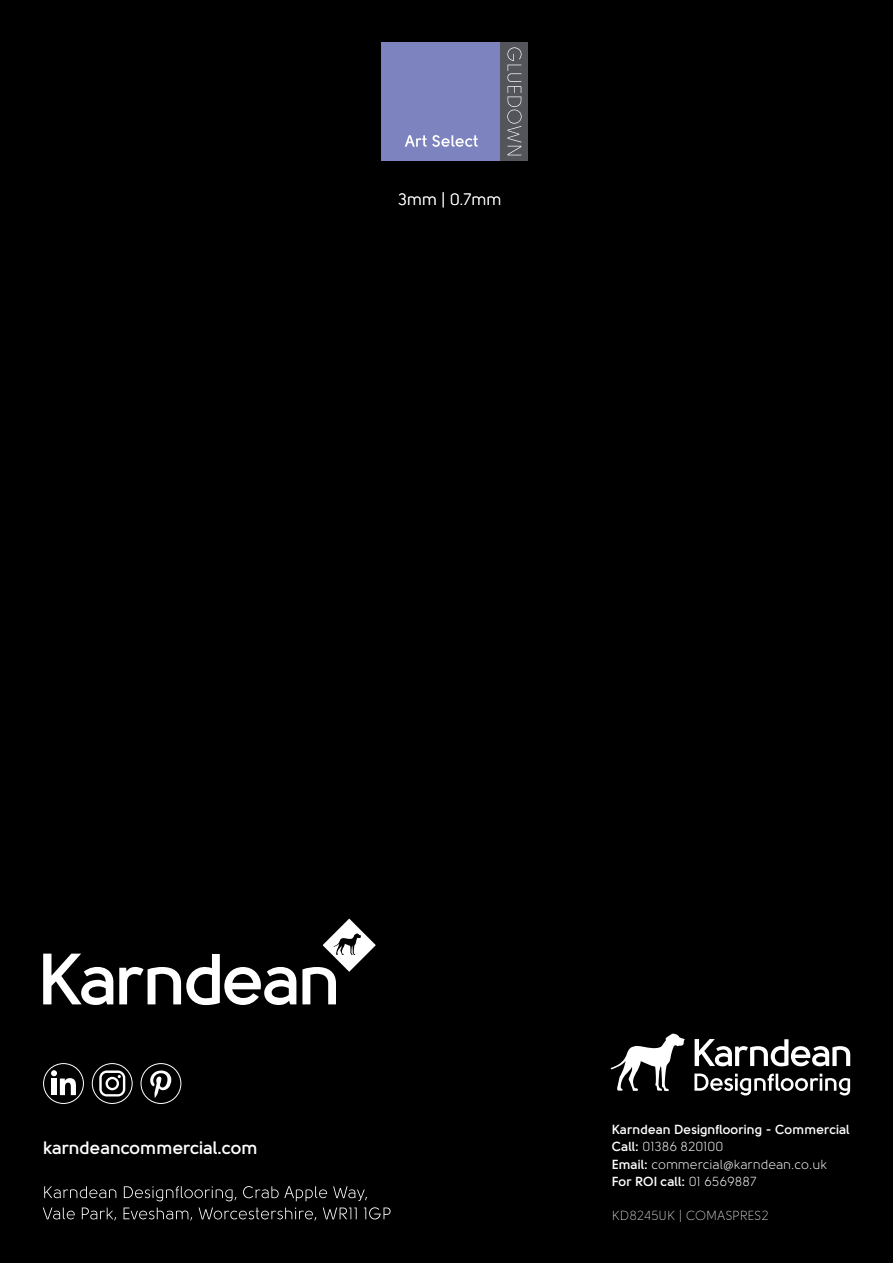
<style>
.page{position:relative;width:893px;height:1263px;background:#000}
.page>*{position:absolute;margin:0;border:0;box-sizing:border-box;transform-origin:0 0}
.t1{font:700 18px "Solomon";letter-spacing:-.01em;color:#fff}
.t2{font:16.35px "Solomon";color:#fff}
.t3{font:700 13.2px "Solomon";color:#fff}
.t4{font:13.2px "Solomon";color:#fff}
.t5{font:300 13.2px "Solomon";color:#fff}
.s1{font-weight:700}
.s2{font-weight:400}
</style>
<div class="page">
<svg style="left:694px;top:1073px;width:156px;height:22px"></svg>
<svg style="left:695px;top:1039px;width:155px;height:27px"></svg>
<svg style="left:610px;top:1033px;width:75px;height:58px"></svg>
<div style="left:382px;top:43px;width:119px;height:118px;background:#7c83be"></div>
<svg style="left:404px;top:135px;width:22px;height:12px"></svg>
<svg style="left:432px;top:135px;width:46px;height:12px"></svg>
<div style="left:501px;top:43px;width:27px;height:118px;background:#54555b"></div>
<svg style="left:507px;top:47px;width:15px;height:108px"></svg>
<svg style="left:43px;top:1207px;width:32px;height:12px"></svg>
<div style="left:92px;top:1063px;width:41px;height:41px;border:1px solid #fff;border-radius:50%"></div>
<svg style="left:99px;top:1070px;width:26px;height:26px"></svg>
<div style="left:43px;top:1063px;width:41px;height:41px;border:1px solid #fff;border-radius:50%"></div>
<svg style="left:51px;top:1070px;width:25px;height:25px"></svg>
<svg style="left:44px;top:1186px;width:72px;height:12px"></svg>
<svg style="left:124px;top:1186px;width:113px;height:15px"></svg>
<svg style="left:243px;top:1186px;width:84px;height:15px"></svg>
<svg style="left:333px;top:1186px;width:34px;height:15px"></svg>
<svg style="left:82px;top:1207px;width:34px;height:13px"></svg>
<svg style="left:124px;top:1207px;width:68px;height:13px"></svg>
<svg style="left:199px;top:1207px;width:117px;height:13px"></svg>
<svg style="left:323px;top:1207px;width:34px;height:12px"></svg>
<svg style="left:364px;top:1207px;width:27px;height:12px"></svg>
<svg style="left:150px;top:1070px;width:21px;height:28px"></svg>
<div style="left:141px;top:1063px;width:40px;height:41px;border:1px solid #fff;border-radius:50%"></div>
<svg style="left:43px;top:953px;width:70px;height:52px"></svg>
<svg style="left:119px;top:954px;width:177px;height:51px"></svg>
<svg style="left:302px;top:918px;width:74px;height:86px"></svg>
<p class="t2" style="left:398px;top:190px;width:105px">3mm | 0.7mm</p>
<p class="t1" style="left:43px;top:1137px;width:216px">karndeancommercial.com</p>
<p class="t3" style="left:612px;top:1122px;width:239px">Karndean Designflooring - Commercial</p>
<p class="t4" style="left:612px;top:1139px;width:113px"><span class="s1">Call:</span> 01386 820100</p>
<p class="t4" style="left:612px;top:1157px;width:217px"><span class="s1">Email:</span> commercial@karndean.co.uk</p>
<p class="t3" style="left:612px;top:1173px;width:146px">For ROI call: <span class="s2">01 6569887</span></p>
<p class="t5" style="left:612px;top:1209px;width:158px">KD8245UK | COMASPRES2</p>
</div>
